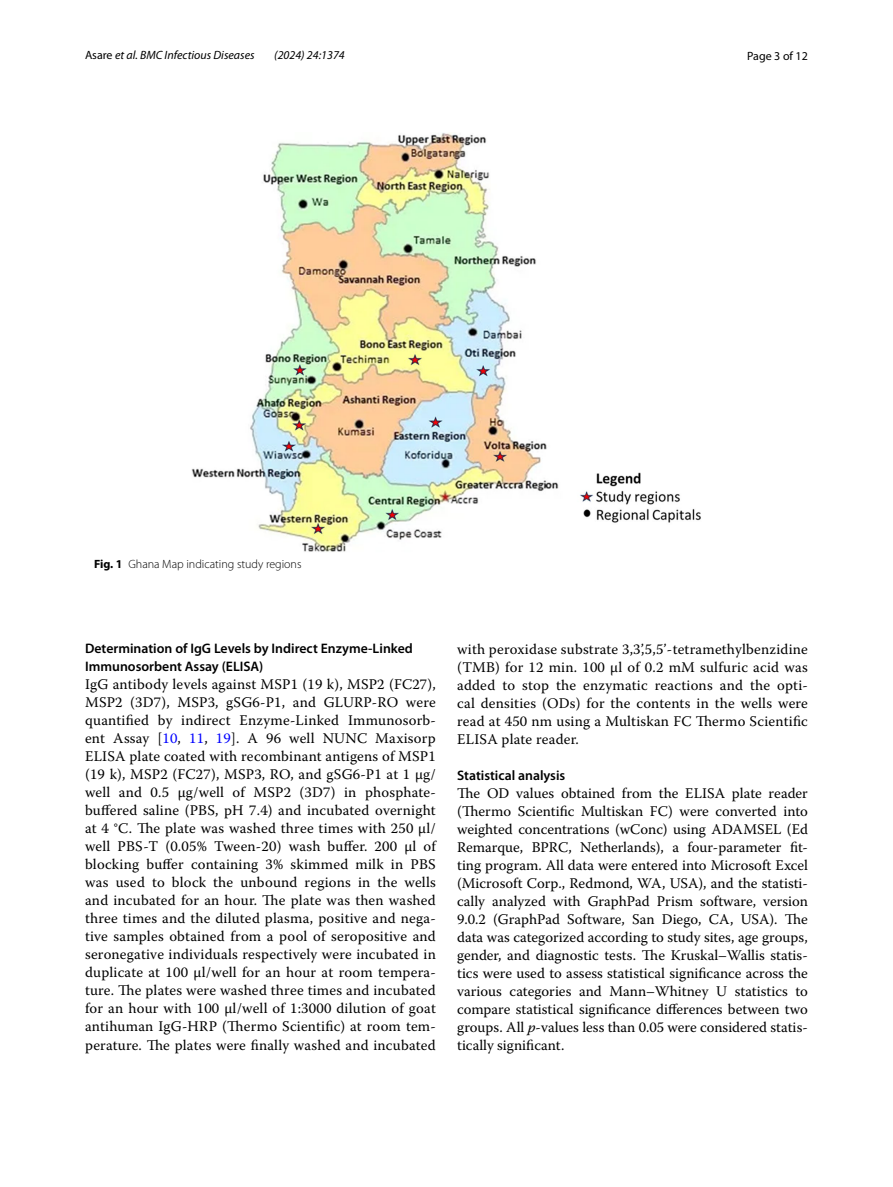
<style>
.page{position:relative;width:893px;height:1187px;background:#fff}
.page>*{position:absolute;margin:0;border:0;box-sizing:border-box;transform-origin:0 0}
.t1{font:14.7px/18px "Warnock Pro";letter-spacing:.015em;color:#000;text-align:justify}
.t2{font:600 13.8px/18px "Myriad Pro";color:#000}
.t3{font:italic 12px "Myriad Pro";color:#000}
.t4{font:300 12px "Myriad Pro";color:#000}
.t5{font:12px "Myriad Pro";color:#000}
.s1{font-style:normal}
.s2{font-weight:700}
.s3{color:#00f}
.s4{font-style:italic}
</style>
<div class="page">
<img style="left:191px;top:133px;width:510px;height:419px">
<p class="t3" style="left:85px;top:48px;width:171px"><span class="s1">Asare</span> et al. BMC Infectious Diseases</p>
<p class="t3" style="left:274px;top:48px;width:72px">(2024) 24:1374</p>
<p class="t5" style="left:747px;top:48px;width:62px">Page 3 of 12</p>
<p class="t4" style="left:94px;top:557px;width:209px"><span class="s2">Fig. 1</span> Ghana Map indicating study regions</p>
<p class="t2" style="left:85px;top:639px;width:329px">Determination of IgG Levels by Indirect Enzyme‑Linked<br>Immunosorbent Assay (ELISA)</p>
<p class="t1" style="left:85px;top:675px;width:352px">IgG antibody levels against MSP1 (19 k), MSP2 (FC27), MSP2 (3D7), MSP3, gSG6-P1, and GLURP-RO were quantified by indirect Enzyme-Linked Immunosorb&shy;ent Assay [<span class="s3">10</span>, <span class="s3">11</span>, <span class="s3">19</span>]. A 96 well NUNC Maxisorp ELISA plate coated with recombinant antigens of MSP1 (19 k), MSP2 (FC27), MSP3, RO, and gSG6-P1 at 1 μg/ well and 0.5 μg/well of MSP2 (3D7) in phosphate&shy;buffered saline (PBS, pH 7.4) and incubated overnight at 4 °C. The plate was washed three times with 250 μl/ well PBS-T (0.05% Tween-20) wash buffer. 200 μl of blocking buffer containing 3% skimmed milk in PBS was used to block the unbound regions in the wells and incubated for an hour. The plate was then washed three times and the diluted plasma, positive and nega&shy;tive samples obtained from a pool of seropositive and seronegative individuals respectively were incubated in duplicate at 100 μl/well for an hour at room tempera&shy;ture. The plates were washed three times and incubated for an hour with 100 μl/well of 1:3000 dilution of goat antihuman IgG-HRP (Thermo Scientific) at room tem&shy;perature. The plates were finally washed and incubated</p>
<p class="t1" style="left:457px;top:639px;width:352px">with peroxidase substrate 3,3’,5,5’-tetramethylbenzidine (TMB) for 12 min. 100 µl of 0.2 mM sulfuric acid was added to stop the enzymatic reactions and the opti&shy;cal densities (ODs) for the contents in the wells were read at 450 nm using a Multiskan FC Thermo Scientific ELISA plate reader.</p>
<p class="t2" style="left:457px;top:765px;width:110px">Statistical analysis</p>
<p class="t1" style="left:457px;top:783px;width:352px">The OD values obtained from the ELISA plate reader (Thermo Scientific Multiskan FC) were converted into weighted concentrations (wConc) using ADAMSEL (Ed Remarque, BPRC, Netherlands), a four-parameter fit&shy;ting program. All data were entered into Microsoft Excel (Microsoft Corp., Redmond, WA, USA), and the statisti&shy;cally analyzed with GraphPad Prism software, version 9.0.2 (GraphPad Software, San Diego, CA, USA). The data was categorized according to study sites, age groups, gender, and diagnostic tests. The Kruskal–Wallis statis&shy;tics were used to assess statistical significance across the various categories and Mann–Whitney U statistics to compare statistical significance differences between two groups. All <span class="s4">p</span>-values less than 0.05 were considered statis&shy;tically significant.</p>
</div>
